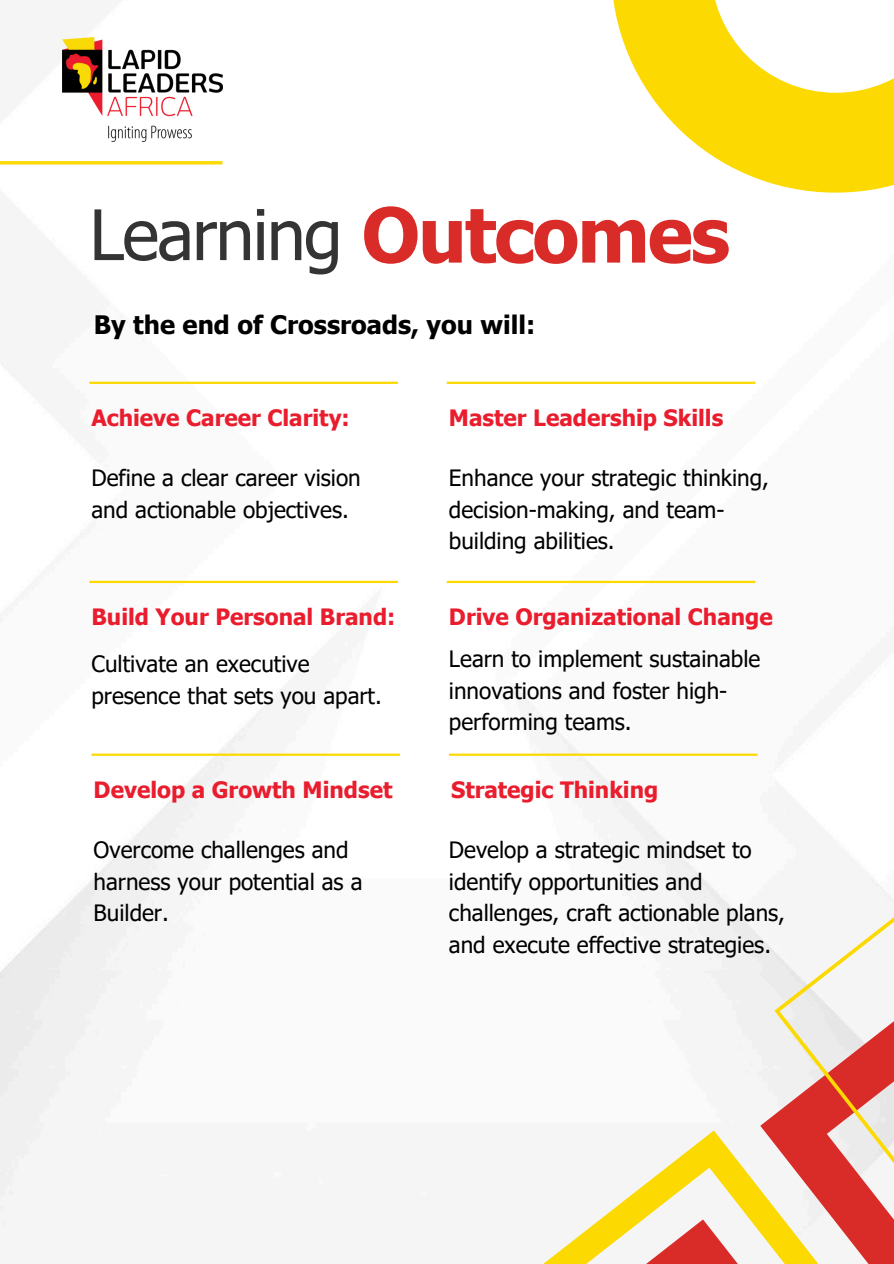
<style>
.page{position:relative;width:894px;height:1264px;background:#fff}
.page>*{position:absolute;margin:0;border:0;box-sizing:border-box;transform-origin:0 0}
.t1{font:700 75.75px "Tahoma";letter-spacing:-.025em;color:#d92c28}
.t2{font:69.6px "Tahoma";letter-spacing:-.025em;color:#343434}
.t3{font:700 25.35px "Tahoma";color:#000}
.t4{font:22.5px/31.5px "Tahoma";color:#000}
.t5{font:700 22.5px "Tahoma";color:#e91d2d}
</style>
<div class="page">
<img style="left:0;top:0;width:758px;height:1227px">
<hr style="left:89px;top:381px;width:309px;height:3px;background:#fcd900">
<hr style="left:446px;top:381px;width:309px;height:3px;background:#fcd900">
<hr style="left:89px;top:581px;width:309px;height:2px;background:#fcd900">
<hr style="left:446px;top:581px;width:309px;height:2px;background:#fcd900">
<svg style="left:400px;top:1096px;width:331px;height:167px;fill:#f5f5f5"></svg>
<svg style="left:564px;top:1205px;width:167px;height:58px"></svg>
<svg style="left:731px;top:891px;width:14px;height:372px;fill:#f5f5f5"></svg>
<svg style="left:745px;top:776px;width:148px;height:487px;fill:#f5f5f5"></svg>
<hr style="left:91px;top:753px;width:309px;height:2px;background:#fcd900">
<hr style="left:449px;top:753px;width:308px;height:2px;background:#fcd900">
<svg style="left:611px;top:0;width:282px;height:193px;fill:#fcd900"></svg>
<hr style="left:0;top:161px;width:222px;height:3px;background:#fcd900">
<img style="left:62px;top:37px;width:160px;height:105px">
<h3 class="t2" style="left:89px;top:190px;width:254px">Learning</h3>
<p class="t1" style="left:361px;top:187px;width:369px">Outcomes</p>
<h4 class="t3" style="left:94px;top:308px;width:443px">By the end of Crossroads, you will:</h4>
<h1 class="t5" style="left:91px;top:404px;width:260px">Achieve Career Clarity:</h1>
<p class="t4" style="left:91px;top:461px;width:271px">Define a clear career vision and actionable objectives.</p>
<h4 class="t5" style="left:91px;top:603px;width:305px">Build Your Personal Brand:</h4>
<h4 class="t4" style="left:91px;top:647px;width:292px">Cultivate an executive presence that sets you apart.</h4>
<p class="t5" style="left:94px;top:775px;width:300px">Develop a Growth Mindset</p>
<p class="t4" style="left:94px;top:833px;width:270px">Overcome challenges and harness your potential as a<br>Builder.</p>
<p class="t5" style="left:449px;top:404px;width:276px">Master Leadership Skills</p>
<p class="t4" style="left:449px;top:461px;width:321px">Enhance your strategic thinking, decision-making, and team&shy;building abilities.</p>
<p class="t5" style="left:449px;top:603px;width:325px">Drive Organizational Change</p>
<h2 class="t4" style="left:449px;top:642px;width:313px">Learn to implement sustainable innovations and foster high&shy;performing teams.</h2>
<p class="t5" style="left:451px;top:775px;width:209px">Strategic Thinking</p>
<p class="t4" style="left:449px;top:833px;width:337px">Develop a strategic mindset to identify opportunities and challenges, craft actionable plans, and execute effective strategies.</p>
</div>
